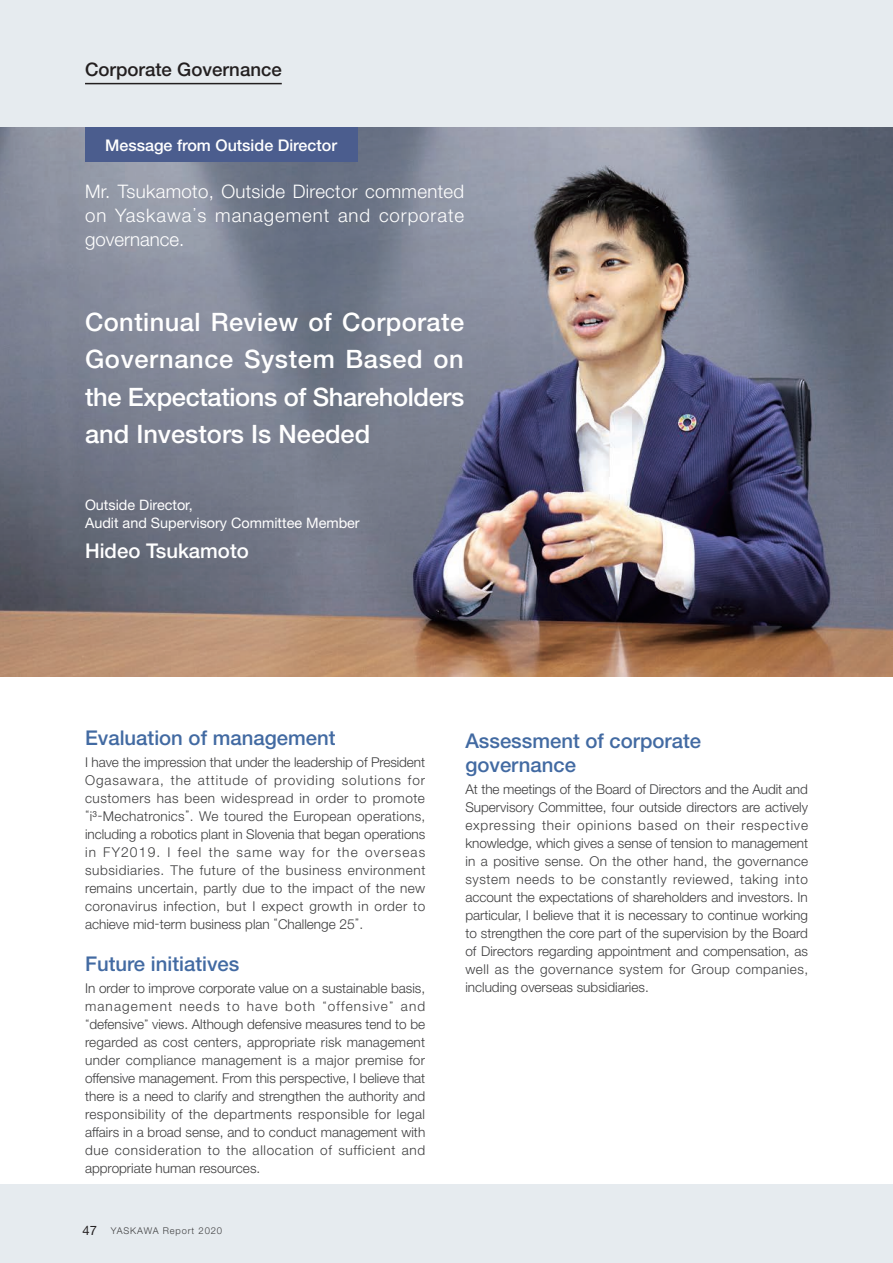
<style>
.page{position:relative;width:893px;height:1263px;background:#e6ebef}
.page>*{position:absolute;margin:0;border:0;box-sizing:border-box;transform-origin:0 0}
.t1{font:500 25.35px/37.5px "Helvetica Neue LT Std";letter-spacing:-.015em;color:#fff;text-align:justify}
.t2{font:500 20.4px/24px "Helvetica Neue LT Std";color:#426aa2}
.t3{font:500 20.4px "Helvetica Neue LT Std";color:#fff}
.t4{font:300 18.6px/24px "Helvetica Neue LT Std";letter-spacing:.05em;color:#fff;text-align:justify}
.t5{font:500 18.6px "Helvetica Neue LT Std";color:#231f20}
.t6{font:500 16.05px "Helvetica Neue LT Std";color:#fff}
.t7{font:14.4px/18px "Helvetica Neue LT Std";color:#fff}
.t8{font:300 13.5px/18px "Helvetica Neue LT Std";color:#3e3e3f;text-align:justify}
.t9{font:300 9.3px "Helvetica Neue LT Std";letter-spacing:.09em;color:#3e3e3f}
.s1{font-family:"Shin Go Pr 6";font-size:16.5px}
.s2{font-family:"Shin Go Pr 6";font-size:12px}
.s3{font-size:13.8px}
.s4{font-weight:400;font-size:13.05px;color:#231f20}
.s5{font-size:9.45px}
</style>
<div class="page">
<div style="left:0;top:128px;width:893px;height:1056px;background:#fff"></div>
<hr style="left:85px;top:83px;width:197px;height:1px;background:#231f20">
<img style="left:0;top:128px;width:893px;height:548px">
<div style="left:85px;top:128px;width:272px;height:34px;background:#4b5d8e"></div>
<h3 class="t5" style="left:85px;top:58px;width:198px">Corporate Governance</h3>
<p class="t6" style="left:105px;top:136px;width:233px">Message from Outside Director</p>
<h3 class="t4" style="left:85px;top:179px;width:381px">Mr. Tsukamoto, Outside Director commented on Yaskawa<span class="s1">ʼ</span>s management and corporate governance.</h3>
<h1 class="t1" style="left:85px;top:303px;width:381px">Continual Review of Corporate Governance System Based on the Expectations of Shareholders and Investors Is Needed</h1>
<p class="t7" style="left:85px;top:496px;width:276px">Outside Director,<br>Audit and Supervisory Committee Member</p>
<h2 class="t3" style="left:85px;top:539px;width:165px">Hideo Tsukamoto</h2>
<h2 class="t2" style="left:85px;top:725px;width:252px">Evaluation of management</h2>
<p class="t8" style="left:85px;top:752px;width:342px">I have the impression that under the leadership of President Ogasawara, the attitude of providing solutions for customers has been widespread in order to promote <span class="s2">“</span>i<sup>3</sup><span class="s3">-</span>Mechatronics<span class="s2">”</span>. We toured the European operations, including a robotics plant in Slovenia that began operations in FY<span class="s3">2019</span>. I feel the same way for the overseas subsidiaries. The future of the business environment remains uncertain, partly due to the impact of the new coronavirus infection, but I expect growth in order to achieve mid<span class="s3">-</span>term business plan <span class="s2">“</span>Challenge <span class="s3">25</span><span class="s2">”</span>.</p>
<h2 class="t2" style="left:85px;top:951px;width:156px">Future initiatives</h2>
<p class="t8" style="left:85px;top:979px;width:342px">In order to improve corporate value on a sustainable basis, management needs to have both <span class="s2">“</span>offensive<span class="s2">”</span> and <span class="s2">“</span>defensive<span class="s2">”</span> views. Although defensive measures tend to be regarded as cost centers, appropriate risk management under compliance management is a major premise for offensive management. From this perspective, I believe that there is a need to clarify and strengthen the authority and responsibility of the departments responsible for legal affairs in a broad sense, and to conduct management with due consideration to the allocation of sufficient and appropriate human resources.</p>
<p class="t9" style="left:82px;top:1225px;width:141px"><span class="s4">47</span> YASKAWA Report <span class="s5">2020</span></p>
<h2 class="t2" style="left:465px;top:728px;width:237px">Assessment of corporate governance</h2>
<p class="t8" style="left:465px;top:779px;width:344px">At the meetings of the Board of Directors and the Audit and Supervisory Committee, four outside directors are actively expressing their opinions based on their respective knowledge, which gives a sense of tension to management in a positive sense. On the other hand, the governance system needs to be constantly reviewed, taking into account the expectations of shareholders and investors. In particular, I believe that it is necessary to continue working to strengthen the core part of the supervision by the Board of Directors regarding appointment and compensation, as well as the governance system for Group companies, including overseas subsidiaries.</p>
</div>
